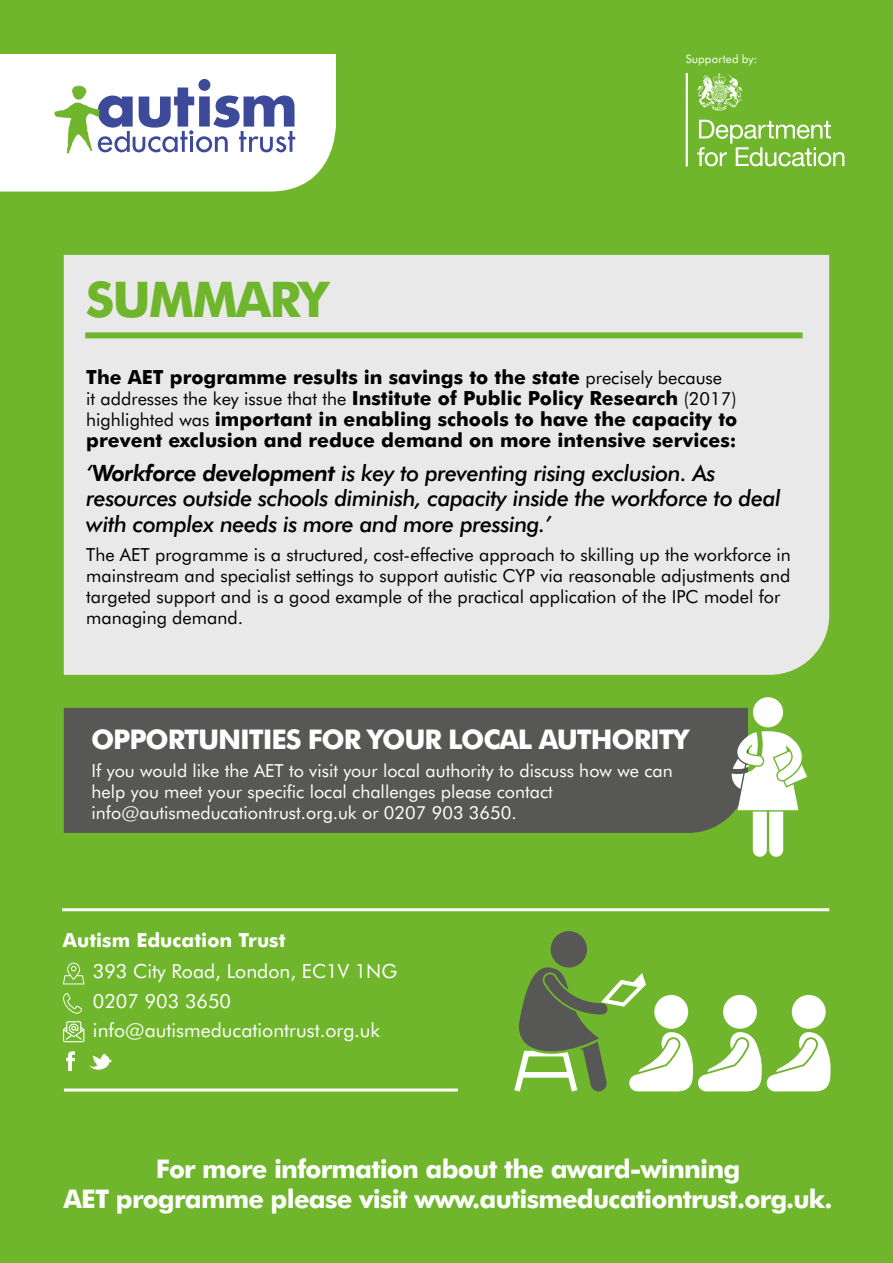
<style>
.page{position:relative;width:893px;height:1263px;background:#70b62c}
.page>*{position:absolute;margin:0;border:0;box-sizing:border-box;transform-origin:0 0}
.t1{font:700 49.2px "Futura BT";letter-spacing:-.04em;color:#70b62c}
.t2{font:700 27.15px "Futura BT";letter-spacing:-.04em;color:#fff}
.t3{font:700 25.65px/30px "Futura BT";letter-spacing:-.03em;color:#fff;text-align:center}
.t4{font:italic 500 22.5px/25.5px "Futura BT";letter-spacing:-.02em;color:#000}
.t5{font:700 19.5px/21px "Futura BT";color:#000}
.t6{font:19.5px/29.7px "Futura BT";color:#fff}
.t7{font:700 19.5px "Futura BT";color:#fff}
.t8{font:18px/21px "Futura BT";color:#000}
.t9{font:18px/21px "Futura BT";color:#fff}
.t10{font:11.55px "Futura BT";letter-spacing:.005em;color:#fff}
.s1{font-weight:400;font-size:18px}
.s2{font-weight:700;font-size:19.5px}
.s3{font-weight:800}
</style>
<div class="page">
<div style="left:64px;top:255px;width:765px;height:420px;background:#e9e9e9"></div>
<hr style="left:686px;top:73px;width:2px;height:93px;background:#fff">
<svg style="left:697px;top:120px;width:147px;height:46px"></svg>
<svg style="left:697px;top:73px;width:46px;height:37px"></svg>
<hr style="left:62px;top:908px;width:767px;height:3px;background:#fff">
<hr style="left:64px;top:1088px;width:394px;height:3px;background:#fff">
<div style="left:0;top:54px;width:336px;height:138px;background:#fff"></div>
<svg style="left:54px;top:79px;width:241px;height:74px;background:#bbc3d4"></svg>
<svg style="left:63px;top:993px;width:19px;height:21px"></svg>
<svg style="left:89px;top:1054px;width:23px;height:16px"></svg>
<svg style="left:66px;top:1051px;width:9px;height:20px"></svg>
<svg style="left:63px;top:1021px;width:21px;height:21px"></svg>
<svg style="left:63px;top:963px;width:21px;height:21px"></svg>
<div style="left:85px;top:332px;width:718px;height:6px;background:#70b62c"></div>
<div style="left:64px;top:708px;width:667px;height:125px;background:#575756"></div>
<svg style="left:514px;top:931px;width:317px;height:160px"></svg>
<svg style="left:731px;top:697px;width:76px;height:160px"></svg>
<h1 class="t1" style="left:86px;top:269px;width:244px">SUMMARY</h1>
<p class="t10" style="left:686px;top:52px;width:73px">Supported by:</p>
<p class="t5" style="left:86px;top:366px;width:637px">The AET programme results in savings to the state <span class="s1">precisely because</span></p>
<p class="t8" style="left:86px;top:388px;width:652px">it addresses the key issue that the <span class="s2">Institute of Public Policy Research</span> (2017)</p>
<p class="t5" style="left:86px;top:408px;width:653px"><span class="s1">highlighted was</span> important in enabling schools to have the capacity to prevent exclusion and reduce demand on more intensive services:</p>
<p class="t4" style="left:86px;top:460px;width:696px">‘<span class="s3">Workforce development</span> is key to preventing rising exclusion. As resources outside schools diminish, capacity inside the workforce to deal with complex needs is more and more pressing.’</p>
<p class="t8" style="left:86px;top:544px;width:706px">The AET programme is a structured, cost-effective approach to skilling up the workforce in mainstream and specialist settings to support autistic CYP via reasonable adjustments and targeted support and is a good example of the practical application of the IPC model for managing demand.</p>
<h2 class="t2" style="left:91px;top:723px;width:599px">OPPORTUNITIES FOR YOUR LOCAL AUTHORITY</h2>
<p class="t9" style="left:92px;top:760px;width:583px">If you would like the AET to visit your local authority to discuss how we can help you meet your specific local challenges please contact info@autismeducationtrust.org.uk or 0207 903 3650.</p>
<p class="t7" style="left:63px;top:928px;width:224px">Autism Education Trust</p>
<p class="t6" style="left:93px;top:956px;width:306px">393 City Road, London, EC1V 1NG<br>0207 903 3650 info@autismeducationtrust.org.uk</p>
<h3 class="t3" style="left:63px;top:1153px;width:771px">For more information about the award-winning<br>AET programme please visit www.autismeducationtrust.org.uk.</h3>
</div>
